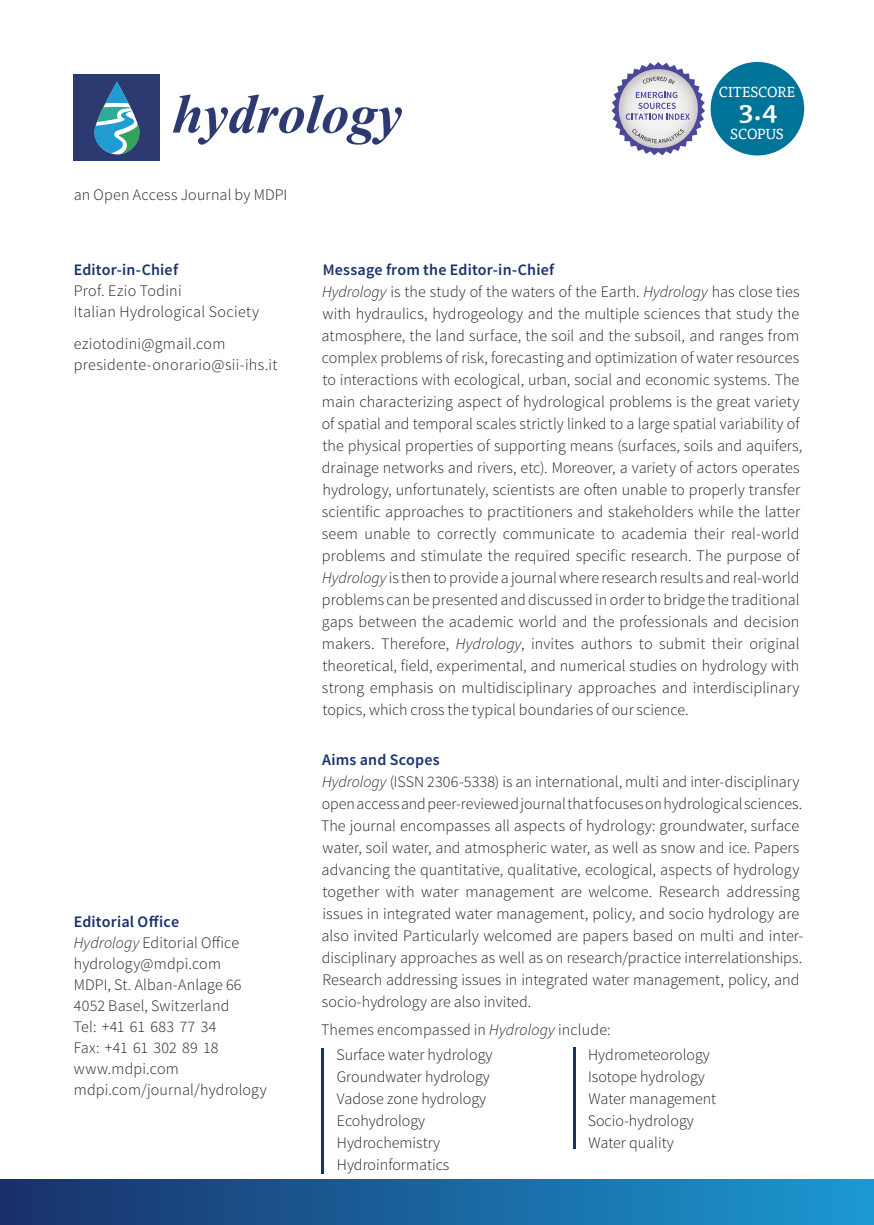
<style>
.page{position:relative;width:874px;height:1225px;background:#fff}
.page>*{position:absolute;margin:0;border:0;box-sizing:border-box;transform-origin:0 0}
.t1{font:italic 700 55.8px "Times New Roman";color:#2d3a71}
.t2{font:500 27.4px "Tisa OT";color:#fff}
.Text_Source_Blocksat{font:300 16px/22px "Source Sans Pro";color:#231f20}
.Text_Source_8_pt{font:300 16px/21px "Source Sans Pro";letter-spacing:.015em;color:#231f20}
.Title_Museo_Color__G{font:600 16px "Source Sans Pro";letter-spacing:.01em;color:#19306a}
.t3{font:14.6px "Tisa OT";color:#fff}
.s1{font-style:italic}
</style>
<div class="page">
<div style="left:710px;top:62px;width:93px;height:93px;background:#007398;border-radius:50%"></div>
<svg style="left:611px;top:62px;width:93px;height:93px"></svg>
<div style="left:0;top:1179px;width:873px;height:46px;background:linear-gradient(to right,#19306a,#1b99d2)"></div>
<div style="left:74px;top:75px;width:86px;height:86px;background:#2d3a71"></div>
<svg style="left:94px;top:82px;width:45px;height:73px"></svg>
<hr style="left:321px;top:1047px;width:3px;height:126px;background:#19306a">
<hr style="left:572px;top:1047px;width:3px;height:101px;background:#19306a">
<p class="t1" style="left:172px;top:75px;width:231px">hydrology</p>
<p class="Text_Source_Blocksat" style="left:74px;top:184px;width:215px">an Open Access Journal by MDPI</p>
<p class="t3" style="left:718px;top:83px;width:78px">CITESCORE</p>
<p class="t3" style="left:730px;top:125px;width:55px">SCOPUS</p>
<p class="t2" style="left:738px;top:93px;width:40px">3.4</p>
<p class="Title_Museo_Color__G" style="left:74px;top:259px;width:106px">Editor-in-Chief</p>
<p class="Text_Source_8_pt" style="left:74px;top:280px;width:109px">Prof. Ezio Todini</p>
<p class="Text_Source_8_pt" style="left:74px;top:301px;width:187px">Italian Hydrological Society</p>
<p class="Text_Source_8_pt" style="left:74px;top:333px;width:205px">eziotodini@gmail.com presidente-onorario@sii-ihs.it</p>
<p class="Title_Museo_Color__G" style="left:74px;top:911px;width:107px">Editorial Office</p>
<p class="Text_Source_8_pt" style="left:74px;top:931px;width:167px"><span class="s1">Hydrology</span> Editorial Office</p>
<p class="Text_Source_8_pt" style="left:74px;top:952px;width:149px">hydrology@mdpi.com</p>
<p class="Text_Source_8_pt" style="left:74px;top:973px;width:169px">MDPI, St. Alban-Anlage 66</p>
<p class="Text_Source_8_pt" style="left:74px;top:994px;width:157px">4052 Basel, Switzerland</p>
<p class="Text_Source_8_pt" style="left:74px;top:1015px;width:144px">Tel: +41 61 683 77 34</p>
<p class="Text_Source_8_pt" style="left:74px;top:1036px;width:146px">Fax: +41 61 302 89 18</p>
<p class="Text_Source_8_pt" style="left:74px;top:1057px;width:194px">www.mdpi.com mdpi.com/journal/hydrology</p>
<p class="Title_Museo_Color__G" style="left:322px;top:259px;width:233px">Message from the Editor-in-Chief</p>
<p class="Text_Source_Blocksat" style="left:321px;top:280px;width:482px"><span class="s1">Hydrology</span> is the study of the waters of the Earth. <span class="s1">Hydrology</span> has close ties with hydraulics, hydrogeology and the multiple sciences that study the atmosphere, the land surface, the soil and the subsoil, and ranges from complex problems of risk, forecasting and optimization of water resources to interactions with ecological, urban, social and economic systems. The main characterizing aspect of hydrological problems is the great variety of spatial and temporal scales strictly linked to a large spatial variability of the physical properties of supporting means (surfaces, soils and aquifers, drainage networks and rivers, etc). Moreover, a variety of actors operates hydrology, unfortunately, scientists are often unable to properly transfer scientific approaches to practitioners and stakeholders while the latter seem unable to correctly communicate to academia their real-world problems and stimulate the required specific research. The purpose of <span class="s1">Hydrology</span> is then to provide a journal where research results and real-world problems can be presented and discussed in order to bridge the traditional gaps between the academic world and the professionals and decision makers. Therefore, <span class="s1">Hydrology</span>, invites authors to submit their original theoretical, field, experimental, and numerical studies on hydrology with strong emphasis on multidisciplinary approaches and interdisciplinary topics, which cross the typical boundaries of our science.</p>
<p class="Title_Museo_Color__G" style="left:322px;top:749px;width:119px">Aims and Scopes</p>
<p class="Text_Source_Blocksat" style="left:321px;top:771px;width:483px"><span class="s1">Hydrology</span> (ISSN 2306-5338) is an international, multi and inter-disciplinary open access and peer-reviewed journal that focuses on hydrological sciences.<br>The journal encompasses all aspects of hydrology: groundwater, surface water, soil water, and atmospheric water, as well as snow and ice. Papers advancing the quantitative, qualitative, ecological, aspects of hydrology together with water management are welcome. Research addressing issues in integrated water management, policy, and socio hydrology are also invited Particularly welcomed are papers based on multi and inter&shy;disciplinary approaches as well as on research/practice interrelationships.<br>Research addressing issues in integrated water management, policy, and socio-hydrology are also invited.</p>
<p class="Text_Source_Blocksat" style="left:321px;top:1018px;width:291px">Themes encompassed in <span class="s1">Hydrology</span> include:</p>
<p class="Text_Source_Blocksat" style="left:336px;top:1043px;width:157px">Surface water hydrology</p>
<p class="Text_Source_Blocksat" style="left:336px;top:1065px;width:155px">Groundwater hydrology</p>
<p class="Text_Source_Blocksat" style="left:337px;top:1087px;width:151px">Vadose zone hydrology</p>
<p class="Text_Source_Blocksat" style="left:337px;top:1109px;width:90px">Ecohydrology</p>
<p class="Text_Source_Blocksat" style="left:337px;top:1131px;width:105px">Hydrochemistry</p>
<p class="Text_Source_Blocksat" style="left:337px;top:1153px;width:114px">Hydroinformatics</p>
<p class="Text_Source_Blocksat" style="left:588px;top:1043px;width:123px">Hydrometeorology</p>
<p class="Text_Source_Blocksat" style="left:588px;top:1065px;width:118px">Isotope hydrology</p>
<p class="Text_Source_Blocksat" style="left:588px;top:1087px;width:129px">Water management</p>
<p class="Text_Source_Blocksat" style="left:587px;top:1109px;width:107px">Socio-hydrology</p>
<p class="Text_Source_Blocksat" style="left:588px;top:1131px;width:87px">Water quality</p>
</div>
